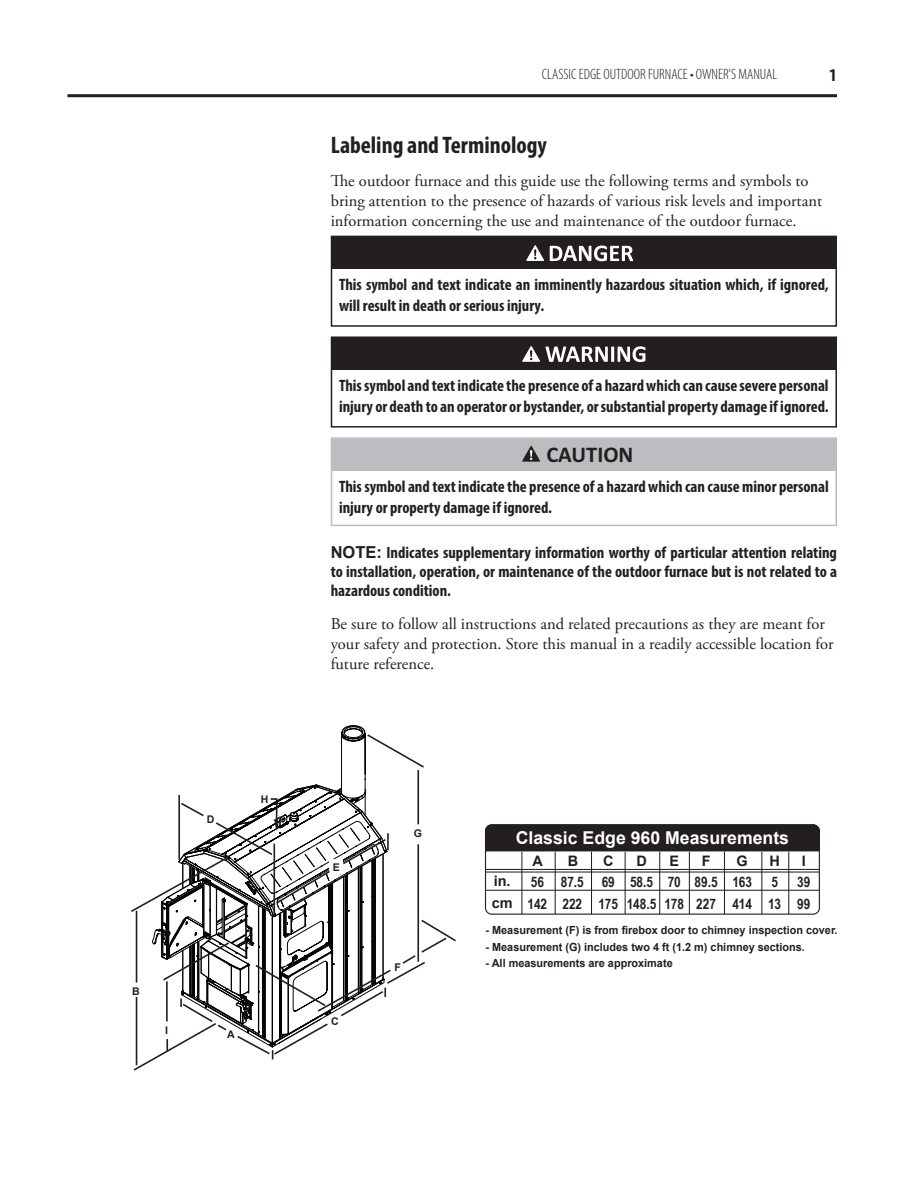
<style>
.page{position:relative;width:918px;height:1188px;background:#fff}
.page>*{position:absolute;margin:0;border:0;box-sizing:border-box;transform-origin:0 0}
.Text_Heading__1{font:700 condensed 24px "Myriad Pro";color:#231f20}
.t1{font:700 22.5px "Calibri";color:#231f20}
.t2{font:700 condensed 18px "Myriad Pro";color:#231f20}
.t3{font:700 17.7px "Arial";color:#fff}
.t4{font:16.5px/19.8px "Adobe Garamond Pro";color:#231f20}
.WARNING_Text{font:700 condensed 16.5px/21px "Myriad Pro";color:#231f20}
.NOTE{font:700 condensed 16.5px/18.8px "Myriad Pro";color:#231f20;text-align:justify}
.CAUTION_Text{font:700 condensed 16.5px/21px "Myriad Pro";color:#231f20}
.t5{font:300 condensed 15px "Myriad Pro";color:#231f20}
.t6{font:700 14.4px/21.8px "Arial Narrow";color:#231f20;text-align:right}
.t7{font:700 14.4px "Arial";color:#231f20}
.t8{font:700 11.25px "Arial";color:#231f20}
.t9{font:700 10.5px "Arial";color:#231f20}
.s1{font-family:"Arial";font-stretch:normal}
</style>
<div class="page">
<hr style="left:68px;top:94px;width:769px;height:3px;background:#231f20">
<div style="left:332px;top:237px;width:504px;height:32px;background:#231f20"></div>
<svg style="left:526px;top:245px;width:18px;height:16px"></svg>
<svg style="left:550px;top:246px;width:83px;height:15px"></svg>
<div style="left:331px;top:236px;width:506px;height:91px;border:2px solid #231f20"></div>
<div style="left:332px;top:338px;width:504px;height:32px;background:#231f20"></div>
<svg style="left:522px;top:346px;width:18px;height:16px"></svg>
<svg style="left:546px;top:346px;width:100px;height:16px"></svg>
<div style="left:331px;top:336px;width:506px;height:92px;border:2px solid #231f20"></div>
<div style="left:332px;top:439px;width:504px;height:32px;background:#bcbdc0"></div>
<svg style="left:522px;top:446px;width:18px;height:16px"></svg>
<div style="left:331px;top:437px;width:506px;height:89px;border:2px solid #bcbdc0"></div>
<div style="left:485px;top:826px;width:333px;height:26px;background:#231f20"></div>
<div style="left:485px;top:824px;width:335px;height:91px;border:1px solid #231f20;border-radius:6px"></div>
<hr style="left:486px;top:872px;width:333px;height:1px;background:#231f20">
<hr style="left:486px;top:869px;width:333px;height:1px;background:#231f20">
<hr style="left:591px;top:852px;width:1px;height:62px;background:#231f20">
<hr style="left:625px;top:852px;width:1px;height:62px;background:#231f20">
<hr style="left:659px;top:852px;width:1px;height:62px;background:#231f20">
<hr style="left:689px;top:852px;width:1px;height:62px;background:#231f20">
<hr style="left:724px;top:852px;width:1px;height:62px;background:#231f20">
<hr style="left:555px;top:852px;width:1px;height:62px;background:#231f20">
<hr style="left:761px;top:852px;width:1px;height:62px;background:#231f20">
<hr style="left:788px;top:852px;width:1px;height:62px;background:#231f20">
<hr style="left:486px;top:890px;width:333px;height:1px;background:#231f20">
<hr style="left:521px;top:852px;width:1px;height:62px;background:#231f20">
<svg style="left:131px;top:725px;width:325px;height:346px"></svg>
<p class="t9" style="left:207px;top:812px;width:9px">D</p>
<p class="t9" style="left:261px;top:793px;width:9px">H</p>
<p class="t9" style="left:132px;top:984px;width:9px">B</p>
<p class="t9" style="left:165px;top:1023px;width:4px">I</p>
<p class="t9" style="left:227px;top:1027px;width:9px">A</p>
<p class="t5" style="left:542px;top:65px;width:237px">CLASSIC EDGE OUTDOOR FURNACE • OWNER'S MANUAL</p>
<p class="t2" style="left:829px;top:64px;width:9px">1</p>
<p class="Text_Heading__1" style="left:331px;top:130px;width:218px">Labeling and Terminology</p>
<p class="t4" style="left:331px;top:172px;width:493px">The outdoor furnace and this guide use the following terms and symbols to bring attention to the presence of hazards of various risk levels and important information concerning the use and maintenance of the outdoor furnace.</p>
<p class="WARNING_Text" style="left:339px;top:274px;width:491px">This symbol and text indicate an imminently hazardous situation which, if ignored, will result in death or serious injury.</p>
<p class="WARNING_Text" style="left:339px;top:375px;width:491px">This symbol and text indicate the presence of a hazard which can cause severe personal injury or death to an operator or bystander, or substantial property damage if ignored.</p>
<p class="t1" style="left:546px;top:440px;width:89px">CAUTION</p>
<p class="CAUTION_Text" style="left:339px;top:475px;width:491px">This symbol and text indicate the presence of a hazard which can cause minor personal injury or property damage if ignored.</p>
<p class="NOTE" style="left:331px;top:543px;width:508px"><span class="s1">NOTE:</span> Indicates supplementary information worthy of particular attention relating to installation, operation, or maintenance of the outdoor furnace but is not related to a hazardous condition.</p>
<p class="t4" style="left:331px;top:615px;width:505px">Be sure to follow all instructions and related precautions as they are meant for your safety and protection. Store this manual in a readily accessible location for future reference.</p>
<p class="t9" style="left:333px;top:861px;width:9px">E</p>
<p class="t9" style="left:331px;top:1015px;width:9px">C</p>
<p class="t9" style="left:414px;top:827px;width:10px">G</p>
<p class="t9" style="left:394px;top:961px;width:8px">F</p>
<p class="t3" style="left:516px;top:826px;width:275px">Classic Edge 960 Measurements</p>
<p class="t7" style="left:532px;top:852px;width:12px">A</p>
<p class="t7" style="left:568px;top:852px;width:12px">B</p>
<p class="t7" style="left:603px;top:852px;width:12px">C</p>
<p class="t7" style="left:636px;top:852px;width:12px">D</p>
<p class="t7" style="left:669px;top:852px;width:11px">E</p>
<p class="t7" style="left:702px;top:852px;width:10px">F</p>
<p class="t7" style="left:737px;top:852px;width:13px">G</p>
<p class="t7" style="left:769px;top:852px;width:12px">H</p>
<p class="t7" style="left:802px;top:852px;width:6px">I</p>
<p class="t7" style="left:494px;top:871px;width:18px">in.</p>
<p class="t7" style="left:492px;top:893px;width:22px">cm</p>
<p class="t6" style="left:527px;top:871px;width:284px">39<br>142 222 175 148.5 178 227 414 13 99</p>
<p class="t6" style="left:531px;top:871px;width:223px">56 87.5 69 58.5 70 89.5 163</p>
<p class="t6" style="left:771px;top:871px;width:8px">5</p>
<p class="t8" style="left:486px;top:923px;width:354px">- Measurement (F) is from firebox door to chimney inspection cover.</p>
<p class="t8" style="left:486px;top:940px;width:321px">- Measurement (G) includes two 4 ft (1.2 m) chimney sections.</p>
<p class="t8" style="left:486px;top:955px;width:189px">- All measurements are approximate</p>
</div>
